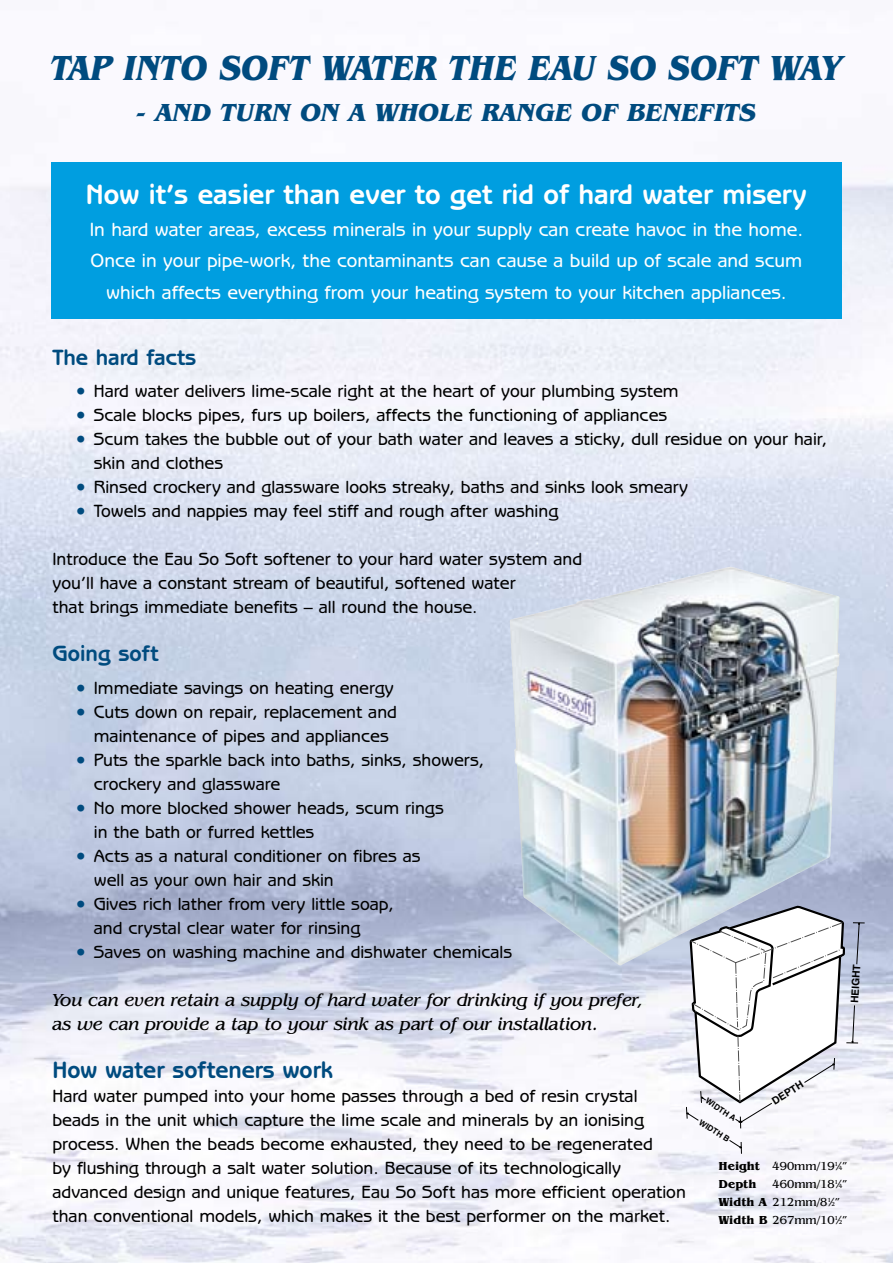
<style>
.page{position:relative;width:893px;height:1263px;background:#fff}
.page>*{position:absolute;margin:0;border:0;box-sizing:border-box;transform-origin:0 0}
.t1{font:italic 700 36px "Benguiat IT Cby BT";color:#004b7f;scale:.92 1}
.t2{font:700 28.5px "Benguiat Gothic IT Cby BT";color:#fff}
.t3{font:italic 700 25.5px "Benguiat IT Cby BT";color:#004b7f}
.t4{font:700 24px "Benguiat Gothic IT Cby BT";color:#004b7f}
.t5{font:700 22.5px "Benguiat Gothic IT Cby BT";color:#004b7f}
.t6{font:500 19.5px/31.5px "Benguiat Gothic IT Cby BT";color:#fff;text-align:center}
.t7{font:500 18px/24px "Benguiat Gothic IT Cby BT";color:#000}
.t8{font:italic 18px/24px "Benguiat IT Cby BT";color:#000}
.t9{font:12px/18px "Benguiat IT Cby BT";color:#000}
.t10{font:700 12px/18px "Benguiat IT Cby BT";color:#000}
.t11{font:700 10.35px "Helvetica";color:#000}
.t12{font:700 8.1px "Helvetica";color:#000}
.s1{font-size:24px;color:#004b7f}
.s2{font-weight:400}
.s3{font-weight:400;font-size:6px}
.s4{font-size:6px}
.s5{font-weight:700}
</style>
<div class="page">
<div style="left:51px;top:162px;width:791px;height:157px;background:#009ee0"></div>
<hr style="left:892px;top:1212px;width:1px;height:51px;background:#004b7f">
<img style="left:510px;top:567px;width:330px;height:398px">
<svg style="left:686px;top:906px;width:179px;height:248px"></svg>
<h1 class="t1" style="left:51px;top:46px;width:721px">TAP INTO SOFT WATER THE EAU SO SOFT</h1>
<h1 class="t1" style="left:770px;top:46px;width:79px">WAY</h1>
<h3 class="t3" style="left:137px;top:96px;width:621px">- AND TURN ON A WHOLE RANGE OF BENEFITS</h3>
<h2 class="t2" style="left:86px;top:177px;width:722px">Now it’s easier than ever to get rid of hard water misery</h2>
<p class="t6" style="left:90px;top:213px;width:715px">In hard water areas, excess minerals in your supply can create havoc in the home.<br>Once in your pipe-work, the contaminants can cause a build up of scale and scum which affects everything from your heating system to your kitchen appliances.</p>
<p class="t5" style="left:53px;top:343px;width:145px">The hard facts</p>
<p class="t7" style="left:74px;top:379px;width:606px"><span class="s1">•</span> Hard water delivers lime-scale right at the heart of your plumbing system</p>
<p class="t7" style="left:74px;top:403px;width:595px"><span class="s1">•</span> Scale blocks pipes, furs up boilers, affects the functioning of appliances</p>
<p class="t7" style="left:94px;top:427px;width:735px;text-indent:-20px"><span class="s1">•</span> Scum takes the bubble out of your bath water and leaves a sticky, dull residue on your hair, skin and clothes</p>
<p class="t7" style="left:74px;top:475px;width:616px"><span class="s1">•</span> Rinsed crockery and glassware looks streaky, baths and sinks look smeary</p>
<p class="t7" style="left:74px;top:499px;width:486px"><span class="s1">•</span> Towels and nappies may feel stiff and rough after washing</p>
<p class="t7" style="left:53px;top:547px;width:531px">Introduce the Eau So Soft softener to your hard water system and you’ll have a constant stream of beautiful, softened water<br>that brings immediate benefits – all round the house.</p>
<p class="t5" style="left:53px;top:640px;width:107px">Going soft</p>
<p class="t7" style="left:74px;top:675px;width:322px"><span class="s1">•</span> Immediate savings on heating energy</p>
<p class="t7" style="left:94px;top:699px;width:305px;text-indent:-20px"><span class="s1">•</span> Cuts down on repair, replacement and maintenance of pipes and appliances</p>
<p class="t7" style="left:94px;top:747px;width:392px;text-indent:-20px"><span class="s1">•</span> Puts the sparkle back into baths, sinks, showers, crockery and glassware</p>
<p class="t7" style="left:94px;top:795px;width:352px;text-indent:-20px"><span class="s1">•</span> No more blocked shower heads, scum rings in the bath or furred kettles</p>
<p class="t7" style="left:94px;top:843px;width:328px;text-indent:-20px"><span class="s1">•</span> Acts as a natural conditioner on fibres as well as your own hair and skin</p>
<p class="t7" style="left:94px;top:891px;width:302px;text-indent:-20px"><span class="s1">•</span> Gives rich lather from very little soap, and crystal clear water for rinsing</p>
<p class="t7" style="left:74px;top:939px;width:440px"><span class="s1">•</span> Saves on washing machine and dishwater chemicals</p>
<p class="t8" style="left:53px;top:987px;width:592px">You can even retain a supply of hard water for drinking if you prefer, as we can provide a tap to your sink as part of our installation.</p>
<h3 class="t4" style="left:53px;top:1055px;width:282px">How water softeners work</h3>
<p class="t7" style="left:53px;top:1083px;width:635px">Hard water pumped into your home passes through a bed of resin crystal beads in the unit which capture the lime scale and minerals by an ionising process. When the beads become exhausted, they need to be regenerated<br>by flushing through a salt water solution. Because of its technologically advanced design and unique features, Eau So Soft has more efficient operation than conventional models, which makes it the best performer on the market.</p>
<p class="t11" style="left:848px;top:1003px;width:40px;rotate:-87deg">HEIGHT</p>
<p class="t11" style="left:770px;top:1096px;width:36px;rotate:-32deg">DEPTH</p>
<p class="t12" style="left:709px;top:1096px;width:36px;rotate:33deg">WIDTH A</p>
<p class="t12" style="left:703px;top:1117px;width:36px;rotate:33deg">WIDTH B</p>
<p class="t10" style="left:719px;top:1157px;width:130px">Height <span class="s2">490mm/19</span><sup>1</sup><span class="s2">⁄</span><span class="s3">4</span><span class="s2">”<br></span>Depth</p>
<p class="t9" style="left:719px;top:1175px;width:130px;text-indent:54px">460mm/18<sup>1</sup>⁄<span class="s4">4</span>”<br><span class="s5">Width A</span> 212mm/8<sup>1</sup>⁄<span class="s4">2</span>”<br><span class="s5">Width B</span> 267mm/10<sup>1</sup>⁄<span class="s4">2</span>”</p>
</div>
